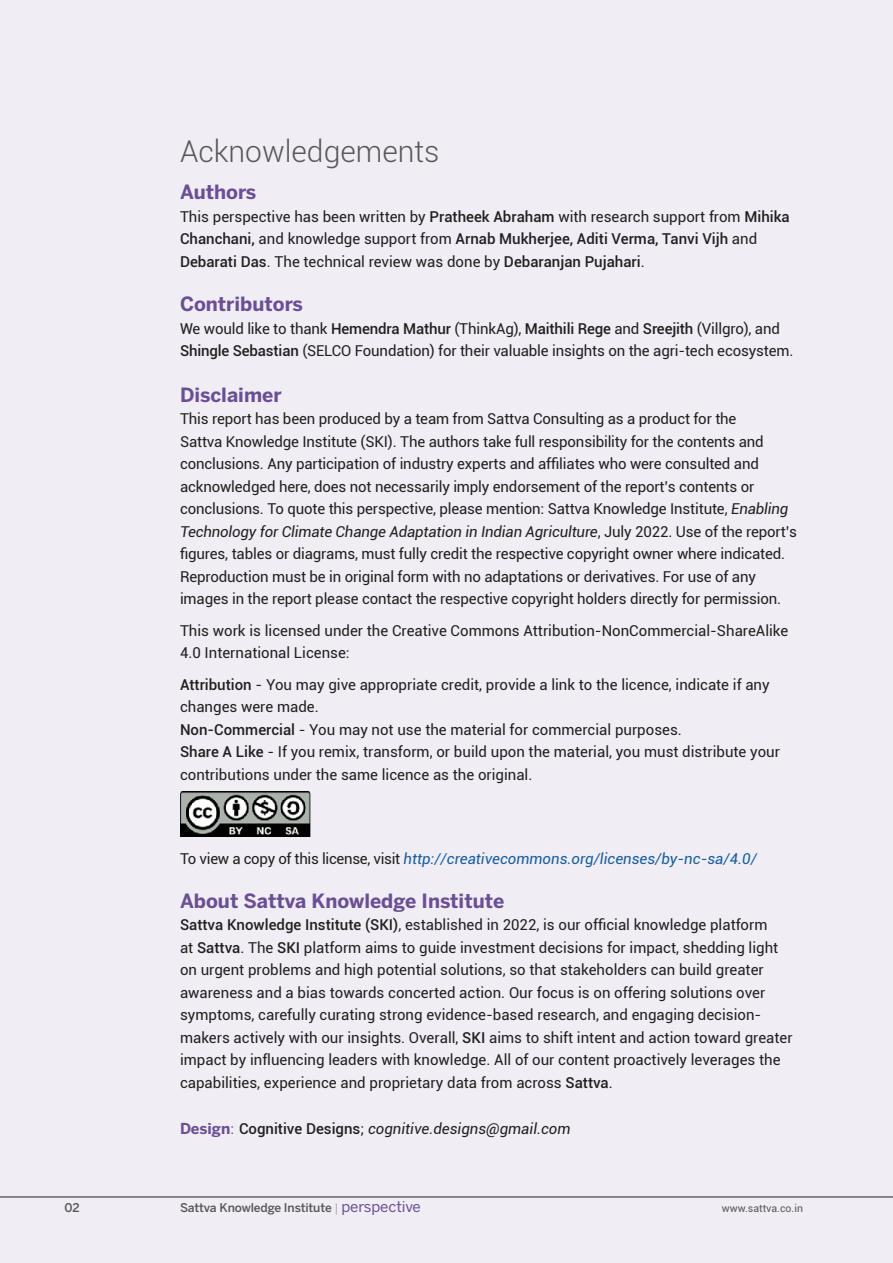
<style>
.page{position:relative;width:893px;height:1263px;background:#f0edf4}
.page>*{position:absolute;margin:0;border:0;box-sizing:border-box;transform-origin:0 0}
.Heading{font:300 30px "Roboto";color:#57585a}
.Body_Text{font:700 19.5px "Benton Sans";color:#6a4f94}
.Body_Text-2{font:15px/22.5px "Roboto";color:#231f20}
.Body_Text-3{font:italic 15px "Roboto";color:#175d9e}
.Body_Text-4{font:italic 15px "Roboto";color:#231f20}
.t1{font:500 12px "Benton Sans";letter-spacing:-.01em;color:#57585a}
.t2{font:10.5px "Roboto";color:#57585a}
.s1{font-weight:500}
.s2{font-style:italic}
.s3{font-style:normal;color:#231f20}
.s4{font-family:"Benton Sans";font-weight:700;font-style:normal;color:#6a4f94}
.s5{font-style:normal;color:#6a4f94}
.s6{font-weight:500;font-style:normal}
.s7{font-style:normal}
.s8{font-weight:300;color:#808285}
.s9{font-weight:400;font-size:15px;color:#6b4f94}
</style>
<div class="page">
<hr style="left:0;top:1197px;width:893px;height:1px;background:#231f20">
<img style="left:180px;top:791px;width:130px;height:45px">
<p class="Heading" style="left:180px;top:131px;width:261px">Acknowledgements</p>
<p class="Body_Text" style="left:180px;top:180px;width:78px">Authors</p>
<p class="Body_Text-2" style="left:180px;top:204px;width:611px">This perspective has been written by <span class="s1">Pratheek Abraham</span> with research support from <span class="s1">Mihika<br>Chanchani,</span> and knowledge support from <span class="s1">Arnab Mukherjee, Aditi Verma, Tanvi Vijh</span> and<br><span class="s1">Debarati Das</span>. The technical review was done by <span class="s1">Debaranjan Pujahari</span>.</p>
<p class="Body_Text" style="left:180px;top:293px;width:125px">Contributors</p>
<p class="Body_Text-2" style="left:180px;top:317px;width:615px">We would like to thank <span class="s1">Hemendra Mathur</span> (ThinkAg), <span class="s1">Maithili Rege</span> and <span class="s1">Sreejith</span> (Villgro), and<br><span class="s1">Shingle Sebastian</span> (SELCO Foundation) for their valuable insights on the agri-tech ecosystem.</p>
<p class="Body_Text" style="left:180px;top:383px;width:103px">Disclaimer</p>
<p class="Body_Text-2" style="left:180px;top:407px;width:618px">This report has been produced by a team from Sattva Consulting as a product for the<br>Sattva Knowledge Institute (SKI). The authors take full responsibility for the contents and conclusions. Any participation of industry experts and affiliates who were consulted and acknowledged here, does not necessarily imply endorsement of the report’s contents or conclusions. To quote this perspective, please mention: Sattva Knowledge Institute, <span class="s2">Enabling Technology for Climate Change Adaptation in Indian Agriculture</span>, July 2022. Use of the report’s figures, tables or diagrams, must fully credit the respective copyright owner where indicated.<br>Reproduction must be in original form with no adaptations or derivatives. For use of any images in the report please contact the respective copyright holders directly for permission.</p>
<p class="Body_Text-2" style="left:180px;top:618px;width:610px">This work is licensed under the Creative Commons Attribution-NonCommercial-ShareAlike<br>4.0 International License:</p>
<p class="Body_Text-2" style="left:180px;top:672px;width:591px"><span class="s1">Attribution</span> - You may give appropriate credit, provide a link to the licence, indicate if any changes were made.</p>
<p class="Body_Text-2" style="left:180px;top:717px;width:503px"><span class="s1">Non-Commercial</span> - You may not use the material for commercial purposes.</p>
<p class="Body_Text-2" style="left:180px;top:740px;width:601px"><span class="s1">Share A Like</span> - If you remix, transform, or build upon the material, you must distribute your contributions under the same licence as the original.</p>
<p class="Body_Text-3" style="left:180px;top:848px;width:578px"><span class="s3">To view a copy of this license, visit</span> http://creativecommons.org/licenses/by-nc-sa/4.0/</p>
<p class="Body_Text" style="left:180px;top:889px;width:326px">About Sattva Knowledge Institute</p>
<p class="Body_Text-2" style="left:180px;top:913px;width:614px"><span class="s1">Sattva Knowledge Institute (SKI)</span>, established in 2022, is our official knowledge platform<br>at <span class="s1">Sattva</span>. The <span class="s1">SKI</span> platform aims to guide investment decisions for impact, shedding light on urgent problems and high potential solutions, so that stakeholders can build greater awareness and a bias towards concerted action. Our focus is on offering solutions over symptoms, carefully curating strong evidence-based research, and engaging decision&shy;makers actively with our insights. Overall, <span class="s1">SKI</span> aims to shift intent and action toward greater impact by influencing leaders with knowledge. All of our content proactively leverages the capabilities, experience and proprietary data from across <span class="s1">Sattva</span>.</p>
<p class="Body_Text-4" style="left:180px;top:1118px;width:392px"><span class="s4">Design</span><span class="s5">:</span> <span class="s6">Cognitive Designs</span><span class="s7">;</span> cognitive.designs@gmail.com</p>
<p class="t1" style="left:65px;top:1200px;width:17px">02</p>
<p class="t1" style="left:180px;top:1200px;width:242px">Sattva Knowledge Institute <span class="s8">|</span> <span class="s9">perspective</span></p>
<p class="t2" style="left:722px;top:1201px;width:83px">www.sattva.co.in</p>
</div>
